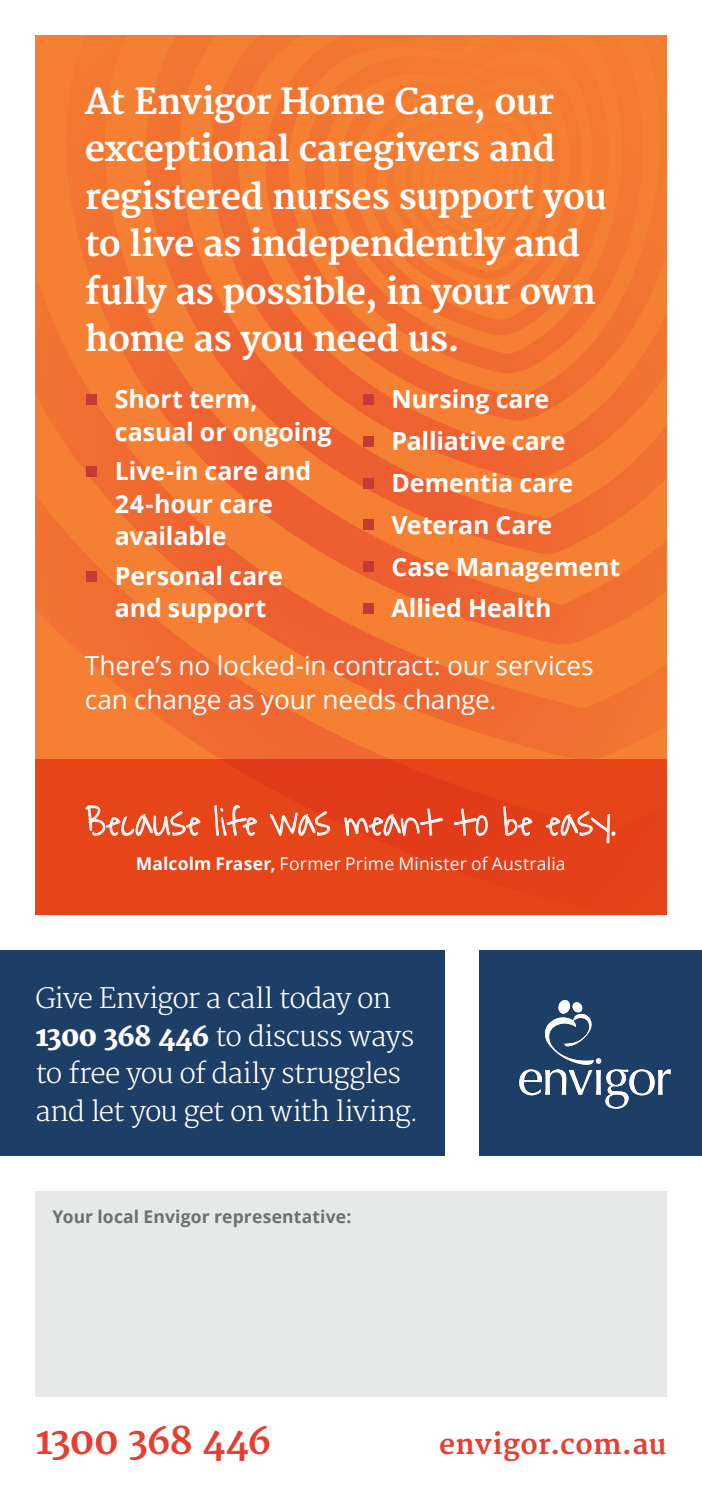
<style>
.page{position:relative;width:702px;height:1489px;background:#fff}
.page>*{position:absolute;margin:0;border:0;box-sizing:border-box;transform-origin:0 0}
.t1{font:40px "Waitingforthe Sunrise";letter-spacing:.015em;color:#fff}
.t2{font:700 37.5px "Merriweather";letter-spacing:-.035em;color:#e63e30}
.t3{font:700 35px/47.5px "Merriweather";letter-spacing:-.02em;color:#fff}
.t4{font:300 27.5px/37.5px "Merriweather";letter-spacing:-.03em;color:#fff}
.t5{font:700 27.5px "Merriweather";letter-spacing:.02em;color:#e63e30}
.t6{font:26.25px/33.8px "Open Sans";letter-spacing:-.005em;color:#fff}
.t7{font:700 25px/41.8px "Open Sans";letter-spacing:-.005em;color:#fff}
.t8{font:17.5px "Open Sans";letter-spacing:.01em;color:#fff}
.t9{font:700 17.5px "Open Sans";letter-spacing:.01em;color:#6d6f71}
.s1{font-weight:700}
.s2{font-weight:800}
</style>
<div class="page">
<svg style="left:35px;top:35px;width:631px;height:723px;background:#f27631"></svg>
<div style="left:35px;top:1191px;width:631px;height:205px;background:#e7e8e8"></div>
<div style="left:0;top:950px;width:444px;height:205px;background:#1d3e66"></div>
<div style="left:86px;top:394px;width:11px;height:10px;background:#c33b33"></div>
<div style="left:86px;top:466px;width:11px;height:10px;background:#c33b33"></div>
<div style="left:86px;top:570px;width:11px;height:11px;background:#c33b33"></div>
<div style="left:363px;top:394px;width:10px;height:10px;background:#c33b33"></div>
<div style="left:363px;top:436px;width:10px;height:10px;background:#c33b33"></div>
<div style="left:363px;top:477px;width:10px;height:11px;background:#c33b33"></div>
<div style="left:363px;top:519px;width:10px;height:11px;background:#c33b33"></div>
<div style="left:363px;top:561px;width:10px;height:11px;background:#c33b33"></div>
<div style="left:363px;top:603px;width:10px;height:11px;background:#c33b33"></div>
<div style="left:35px;top:758px;width:631px;height:156px;background:#e64419"></div>
<div style="left:480px;top:950px;width:222px;height:205px;background:#1d3e66"></div>
<svg style="left:519px;top:1000px;width:151px;height:108px"></svg>
<svg style="left:86px;top:805px;width:114px;height:30px"></svg>
<svg style="left:214px;top:805px;width:43px;height:31px"></svg>
<svg style="left:270px;top:811px;width:60px;height:24px"></svg>
<svg style="left:344px;top:808px;width:99px;height:28px"></svg>
<svg style="left:454px;top:808px;width:33px;height:28px"></svg>
<svg style="left:503px;top:806px;width:29px;height:30px"></svg>
<svg style="left:546px;top:811px;width:69px;height:32px"></svg>
<h3 class="t3" style="left:85px;top:79px;width:523px">At Envigor Home Care, our exceptional caregivers and registered nurses support you to live as independently and fully as possible, in your own home as you need us.</h3>
<p class="t7" style="left:115px;top:382px;width:218px;line-height:32.5px">Short term, casual or ongoing</p>
<p class="t7" style="left:115px;top:454px;width:198px;line-height:32.5px">Live-in care and<br>24-hour care available</p>
<p class="t7" style="left:115px;top:559px;width:169px;line-height:32.5px">Personal care and support</p>
<p class="t7" style="left:391px;top:377px;width:230px">Nursing care<br>Palliative care<br>Dementia care<br>Veteran Care<br>Case Management<br>Allied Health</p>
<p class="t6" style="left:85px;top:648px;width:510px">There’s no locked-in contract: our services can change as your needs change.</p>
<h1 class="t1" style="left:85px;top:798px;width:532px">Because life was meant to be easy.</h1>
<p class="t8" style="left:136px;top:851px;width:431px"><span class="s1">Malcolm Fraser,</span> Former Prime Minister of Australia</p>
<p class="t4" style="left:35px;top:980px;width:385px">Give Envigor a call today on<br><span class="s2">1300 368 446</span> to discuss ways to free you of daily struggles and let you get on with living.</p>
<p class="t9" style="left:52px;top:1204px;width:300px">Your local Envigor representative:</p>
<h2 class="t2" style="left:35px;top:1418px;width:237px">1300 368 446</h2>
<p class="t5" style="left:439px;top:1427px;width:229px">envigor.com.au</p>
</div>
